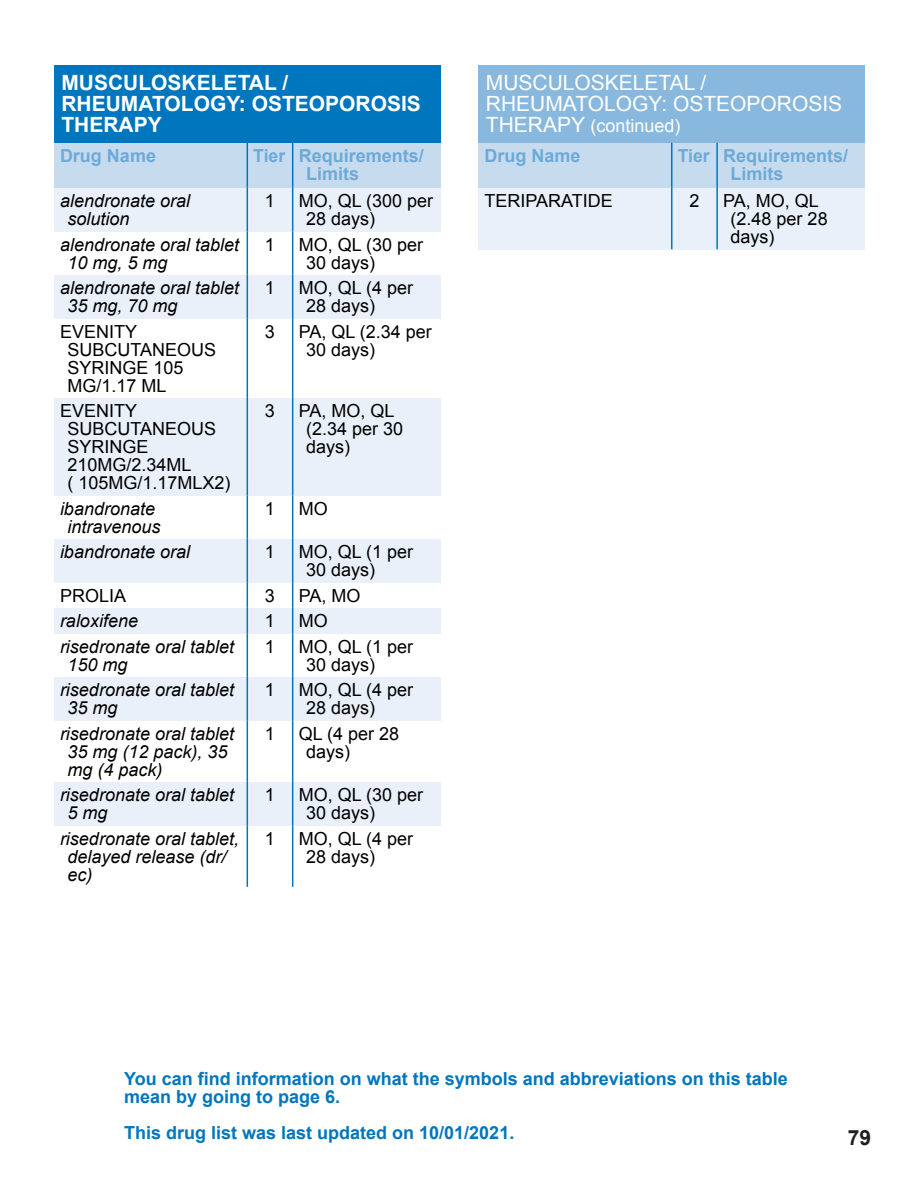
<style>
.page{position:relative;width:918px;height:1188px;background:#fff}
.page>*{position:absolute;margin:0;border:0;box-sizing:border-box;transform-origin:0 0}
.t1{font:700 21px/21px "Arial";color:#fff}
.t2{font:21px/21px "Arial";color:#fff}
.t3{font:700 21px "Arial";color:#231f20}
.t4{font:18px/18px "Arial";color:#000}
.t5{font:italic 18px/18px "Arial";color:#000}
.t6{font:700 18px/18px "Arial";color:#0076be}
.t7{font:700 18px/18px "Arial";color:#6daad8}
.t8{font:18px "Arial";color:#fff}
.s1{font-size:21px}
</style>
<div class="page">
<div style="left:54px;top:65px;width:387px;height:78px;background:#0076be"></div>
<div style="left:54px;top:143px;width:387px;height:45px;background:#c7dbef"></div>
<hr style="left:247px;top:143px;width:1px;height:45px;background:#0076be">
<hr style="left:292px;top:143px;width:1px;height:45px;background:#0076be">
<div style="left:54px;top:188px;width:387px;height:43px;background:#eaf0f9"></div>
<hr style="left:247px;top:188px;width:1px;height:43px;background:#0076be">
<hr style="left:292px;top:188px;width:1px;height:43px;background:#0076be">
<hr style="left:247px;top:231px;width:1px;height:44px;background:#0076be">
<hr style="left:292px;top:231px;width:1px;height:44px;background:#0076be">
<div style="left:54px;top:275px;width:387px;height:43px;background:#eaf0f9"></div>
<hr style="left:247px;top:275px;width:1px;height:43px;background:#0076be">
<hr style="left:292px;top:275px;width:1px;height:43px;background:#0076be">
<hr style="left:247px;top:318px;width:1px;height:80px;background:#0076be">
<hr style="left:292px;top:318px;width:1px;height:80px;background:#0076be">
<div style="left:54px;top:398px;width:387px;height:97px;background:#eaf0f9"></div>
<hr style="left:247px;top:398px;width:1px;height:97px;background:#0076be">
<hr style="left:292px;top:398px;width:1px;height:97px;background:#0076be">
<hr style="left:247px;top:495px;width:1px;height:44px;background:#0076be">
<hr style="left:292px;top:495px;width:1px;height:44px;background:#0076be">
<div style="left:54px;top:539px;width:387px;height:43px;background:#eaf0f9"></div>
<hr style="left:247px;top:539px;width:1px;height:43px;background:#0076be">
<hr style="left:292px;top:539px;width:1px;height:43px;background:#0076be">
<div style="left:54px;top:608px;width:387px;height:25px;background:#eaf0f9"></div>
<svg style="left:247px;top:582px;width:1px;height:51px"></svg>
<svg style="left:292px;top:582px;width:1px;height:51px"></svg>
<hr style="left:247px;top:633px;width:1px;height:44px;background:#0076be">
<hr style="left:292px;top:633px;width:1px;height:44px;background:#0076be">
<div style="left:54px;top:677px;width:387px;height:43px;background:#eaf0f9"></div>
<hr style="left:247px;top:677px;width:1px;height:43px;background:#0076be">
<hr style="left:292px;top:677px;width:1px;height:43px;background:#0076be">
<hr style="left:247px;top:720px;width:1px;height:62px;background:#0076be">
<hr style="left:292px;top:720px;width:1px;height:62px;background:#0076be">
<div style="left:54px;top:782px;width:387px;height:43px;background:#eaf0f9"></div>
<hr style="left:247px;top:782px;width:1px;height:43px;background:#0076be">
<hr style="left:292px;top:782px;width:1px;height:43px;background:#0076be">
<hr style="left:247px;top:825px;width:1px;height:62px;background:#0076be">
<hr style="left:292px;top:825px;width:1px;height:62px;background:#0076be">
<div style="left:478px;top:65px;width:387px;height:78px;background:#89b8df"></div>
<div style="left:478px;top:143px;width:387px;height:45px;background:#c7dbef"></div>
<hr style="left:671px;top:143px;width:2px;height:45px;background:#0076be">
<hr style="left:716px;top:143px;width:2px;height:45px;background:#0076be">
<div style="left:478px;top:188px;width:387px;height:61px;background:#eaf0f9"></div>
<hr style="left:671px;top:188px;width:2px;height:61px;background:#0076be">
<hr style="left:716px;top:188px;width:2px;height:61px;background:#0076be">
<p class="t1" style="left:62px;top:74px;width:361px">MUSCULOSKELETAL /<br>RHEUMATOLOGY: OSTEOPOROSIS<br>THERAPY</p>
<p class="t7" style="left:60px;top:149px;width:98px">Drug Name</p>
<p class="t7" style="left:253px;top:149px;width:33px">Tier</p>
<p class="t7" style="left:306px;top:149px;width:119px;text-indent:-8px">Requirements/<br>Limits</p>
<p class="t5" style="left:68px;top:194px;width:124px;text-indent:-8px">alendronate oral solution</p>
<p class="t4" style="left:265px;top:194px;width:12px">1</p>
<p class="t4" style="left:306px;top:194px;width:128px;text-indent:-8px">MO, QL (300 per<br>28 days)</p>
<p class="t5" style="left:68px;top:237px;width:173px;text-indent:-8px">alendronate oral tablet<br>10 mg, 5 mg</p>
<p class="t4" style="left:265px;top:237px;width:12px">1</p>
<p class="t4" style="left:306px;top:237px;width:118px;text-indent:-8px">MO, QL (30 per<br>30 days)</p>
<p class="t5" style="left:68px;top:281px;width:173px;text-indent:-8px">alendronate oral tablet<br>35 mg, 70 mg</p>
<p class="t4" style="left:265px;top:281px;width:12px">1</p>
<p class="t4" style="left:306px;top:281px;width:108px;text-indent:-8px">MO, QL (4 per<br>28 days)</p>
<p class="t4" style="left:68px;top:324px;width:150px;text-indent:-8px">EVENITY<br>SUBCUTANEOUS<br>SYRINGE 105<br>MG/1.17 ML</p>
<p class="t4" style="left:265px;top:324px;width:12px">3</p>
<p class="t4" style="left:306px;top:324px;width:127px;text-indent:-8px">PA, QL (2.34 per<br>30 days)</p>
<p class="t4" style="left:68px;top:404px;width:165px;text-indent:-8px">EVENITY<br>SUBCUTANEOUS<br>SYRINGE<br>210MG/2.34ML<br>( 105MG/1.17MLX2)</p>
<p class="t4" style="left:265px;top:404px;width:12px">3</p>
<p class="t4" style="left:306px;top:404px;width:99px;text-indent:-8px">PA, MO, QL (2.34 per 30 days)</p>
<p class="t5" style="left:60px;top:501px;width:102px;text-align:center">ibandronate intravenous</p>
<p class="t4" style="left:265px;top:501px;width:12px">1</p>
<p class="t4" style="left:299px;top:501px;width:30px">MO</p>
<p class="t5" style="left:60px;top:545px;width:132px">ibandronate oral</p>
<p class="t4" style="left:265px;top:545px;width:12px">1</p>
<p class="t4" style="left:306px;top:545px;width:108px;text-indent:-8px">MO, QL (1 per<br>30 days)</p>
<p class="t4" style="left:60px;top:588px;width:68px">PROLIA</p>
<p class="t4" style="left:265px;top:588px;width:12px">3</p>
<p class="t4" style="left:299px;top:588px;width:63px">PA, MO</p>
<p class="t5" style="left:60px;top:614px;width:80px">raloxifene</p>
<p class="t4" style="left:265px;top:614px;width:12px">1</p>
<p class="t4" style="left:299px;top:614px;width:30px">MO</p>
<p class="t5" style="left:68px;top:639px;width:168px;text-indent:-8px">risedronate oral tablet<br>150 mg</p>
<p class="t4" style="left:265px;top:639px;width:12px">1</p>
<p class="t4" style="left:306px;top:639px;width:108px;text-indent:-8px">MO, QL (1 per<br>30 days)</p>
<p class="t5" style="left:68px;top:683px;width:168px;text-indent:-8px">risedronate oral tablet<br>35 mg</p>
<p class="t4" style="left:265px;top:683px;width:12px">1</p>
<p class="t4" style="left:306px;top:683px;width:108px;text-indent:-8px">MO, QL (4 per<br>28 days)</p>
<p class="t5" style="left:68px;top:726px;width:168px;text-indent:-8px">risedronate oral tablet<br>35 mg (12 pack), 35 mg (4 pack)</p>
<p class="t4" style="left:265px;top:726px;width:12px">1</p>
<p class="t4" style="left:306px;top:726px;width:94px;text-indent:-8px">QL (4 per 28 days)</p>
<p class="t5" style="left:68px;top:788px;width:168px;text-indent:-8px">risedronate oral tablet<br>5 mg</p>
<p class="t4" style="left:265px;top:788px;width:12px">1</p>
<p class="t4" style="left:306px;top:788px;width:118px;text-indent:-8px">MO, QL (30 per<br>30 days)</p>
<p class="t5" style="left:68px;top:831px;width:173px;text-indent:-8px">risedronate oral tablet, delayed release (dr/ ec)</p>
<p class="t4" style="left:265px;top:831px;width:12px">1</p>
<p class="t4" style="left:306px;top:831px;width:108px;text-indent:-8px">MO, QL (4 per<br>28 days)</p>
<p class="t2" style="left:486px;top:74px;width:358px">MUSCULOSKELETAL /<br>RHEUMATOLOGY: OSTEOPOROSIS</p>
<p class="t8" style="left:486px;top:119px;width:196px"><span class="s1">THERAPY</span> (continued)</p>
<p class="t7" style="left:484px;top:149px;width:98px">Drug Name</p>
<p class="t7" style="left:678px;top:149px;width:33px">Tier</p>
<p class="t7" style="left:731px;top:149px;width:119px;text-indent:-8px">Requirements/<br>Limits</p>
<p class="t4" style="left:484px;top:194px;width:130px">TERIPARATIDE</p>
<p class="t4" style="left:689px;top:194px;width:12px">2</p>
<p class="t4" style="left:731px;top:194px;width:99px;text-indent:-8px">PA, MO, QL (2.48 per 28 days)</p>
<p class="t6" style="left:124px;top:1072px;width:665px">You can find information on what the symbols and abbreviations on this table mean by going to page 6.</p>
<p class="t6" style="left:124px;top:1126px;width:392px">This drug list was last updated on 10/01/2021.</p>
<p class="t3" style="left:848px;top:1130px;width:25px">79</p>
</div>
